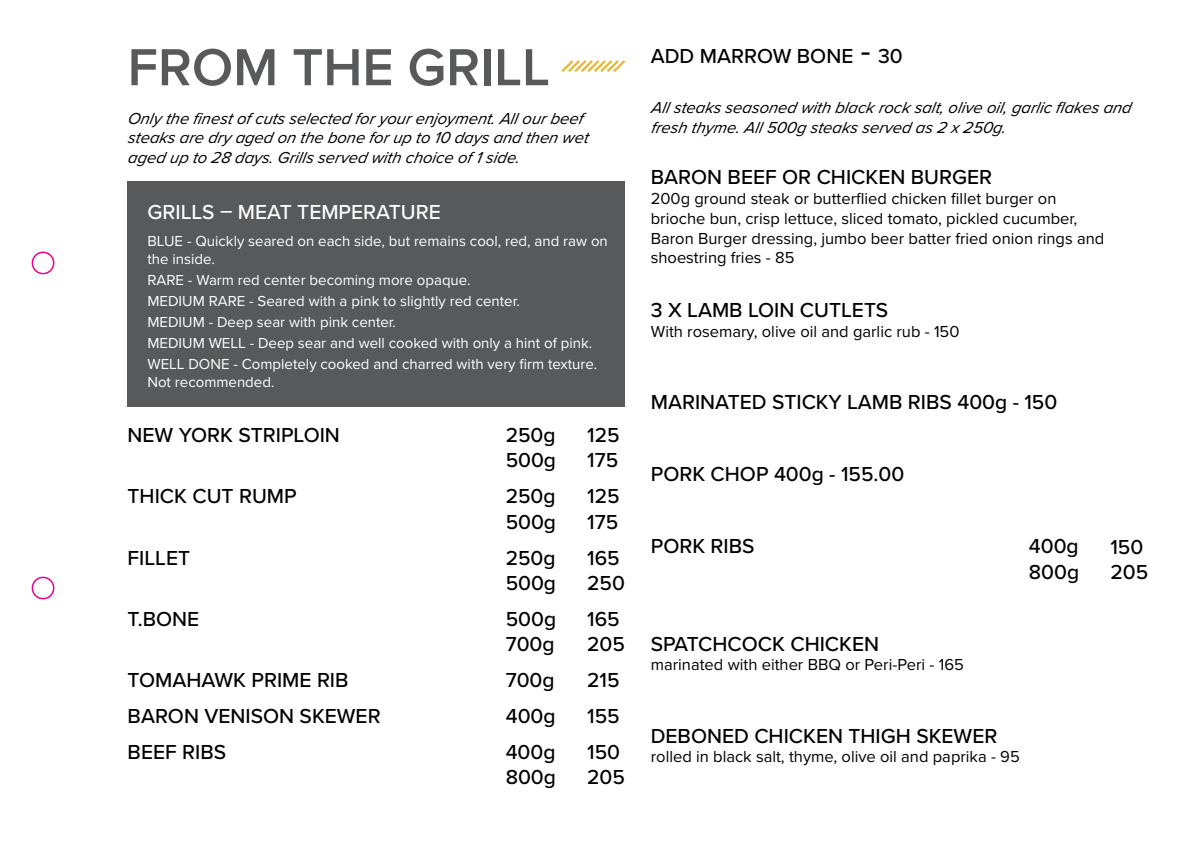
<style>
.page{position:relative;width:1191px;height:851px;background:#fff}
.page>*{position:absolute;margin:0;border:0;box-sizing:border-box;transform-origin:0 0}
.t1{font:600 54px "Proxima Nova";color:#58595b}
.t2{font:500 21px/25.2px "Proxima Nova";color:#000}
.t3{font:500 21px "Proxima Nova";color:#fff}
.t4{font:16.5px/19.8px "Proxima Nova";color:#000}
.t5{font:italic 16.5px/19.8px "Proxima Nova";color:#000}
.t6{font:15px/21px "Proxima Nova";color:#fff}
.s1{font-family:"Museo Sans 500";font-weight:400;font-size:27px}
</style>
<div class="page">
<div style="left:32px;top:576px;width:22px;height:23px;border:2px solid #ec008c;border-radius:50%"></div>
<div style="left:32px;top:251px;width:22px;height:23px;border:2px solid #ec008c;border-radius:50%"></div>
<div style="left:128px;top:182px;width:497px;height:225px;background:#58595b"></div>
<svg style="left:561px;top:60px;width:65px;height:12px"></svg>
<h1 class="t1" style="left:128px;top:35px;width:424px">FROM THE GRILL</h1>
<p class="t2" style="left:651px;top:44px;width:253px">ADD MARROW BONE <span class="s1">-</span> 30</p>
<p class="t5" style="left:128px;top:109px;width:466px">Only the finestof cuts selected foryourenjoyment.Allourbeef steaks are dry aged on the bone forup to 10 days and then wet aged up to 28 days.Grills served with choice of 1side.</p>
<p class="t5" style="left:651px;top:98px;width:485px">Allsteaks seasoned with black rock salt,olive oil,garlic flakes and fresh thyme.All500g steaks served as 2 x 250g.</p>
<p class="t3" style="left:147px;top:199px;width:295px">GRILLS – MEAT TEMPERATURE</p>
<p class="t6" style="left:147px;top:232px;width:462px;line-height:18px">BLUE - Quickly seared on each side, but remains cool, red, and raw on the inside.</p>
<p class="t6" style="left:147px;top:269px;width:451px">RARE - Warm red center becoming more opaque.<br>MEDIUM RARE - Seared with a pink to slightly red center.<br>MEDIUM - Deep sear with pink center.<br>MEDIUM WELL - Deep sear and well cooked with only a hint of pink.<br>WELL DONE - Completely cooked and charred with very firm texture.</p>
<p class="t6" style="left:147px;top:371px;width:128px">Not recommended.</p>
<p class="t2" style="left:651px;top:165px;width:343px">BARON BEEF OR CHICKEN BURGER</p>
<p class="t4" style="left:651px;top:189px;width:455px">200g ground steak or butterflied chicken fillet burger on brioche bun, crisp lettuce, sliced tomato, pickled cucumber, Baron Burger dressing, jumbo beer batter fried onion rings and shoestring fries - 85</p>
<p class="t2" style="left:651px;top:298px;width:239px">3 X LAMB LOIN CUTLETS</p>
<p class="t4" style="left:651px;top:322px;width:310px">With rosemary, olive oil and garlic rub - 150</p>
<p class="t2" style="left:128px;top:423px;width:214px">NEW YORK STRIPLOIN</p>
<p class="t2" style="left:505px;top:423px;width:52px">250g<br>500g</p>
<p class="t2" style="left:128px;top:484px;width:171px">THICK CUT RUMP</p>
<p class="t2" style="left:505px;top:484px;width:52px">250g<br>500g</p>
<p class="t2" style="left:128px;top:545px;width:64px">FILLET</p>
<p class="t2" style="left:505px;top:545px;width:52px">250g<br>500g</p>
<p class="t2" style="left:128px;top:606px;width:73px">T.BONE</p>
<p class="t2" style="left:505px;top:606px;width:52px">500g<br>700g</p>
<p class="t2" style="left:128px;top:667px;width:222px">TOMAHAWK PRIME RIB</p>
<p class="t2" style="left:506px;top:667px;width:50px">700g</p>
<p class="t2" style="left:128px;top:703px;width:254px">BARON VENISON SKEWER</p>
<p class="t2" style="left:506px;top:703px;width:51px">400g</p>
<p class="t2" style="left:128px;top:739px;width:100px">BEEF RIBS</p>
<p class="t2" style="left:505px;top:739px;width:52px">400g<br>800g</p>
<p class="t2" style="left:587px;top:423px;width:34px">125<br>175</p>
<p class="t2" style="left:587px;top:484px;width:34px">125<br>175</p>
<p class="t2" style="left:587px;top:545px;width:39px">165<br>250</p>
<p class="t2" style="left:587px;top:606px;width:39px">165<br>205</p>
<p class="t2" style="left:587px;top:662px;width:34px;line-height:36px;text-align:justify">215<br>155<br>150</p>
<p class="t2" style="left:587px;top:765px;width:39px">205</p>
<p class="t2" style="left:651px;top:390px;width:408px">MARINATED STICKY LAMB RIBS 400g - 150</p>
<p class="t2" style="left:651px;top:462px;width:255px">PORK CHOP 400g - 155.00</p>
<p class="t2" style="left:651px;top:534px;width:105px">PORK RIBS</p>
<p class="t2" style="left:1028px;top:534px;width:52px">400g<br>800g</p>
<p class="t2" style="left:651px;top:631px;width:230px">SPATCHCOCK CHICKEN</p>
<p class="t4" style="left:651px;top:655px;width:314px">marinated with either BBQ or Peri-Peri - 165</p>
<p class="t2" style="left:651px;top:723px;width:348px">DEBONED CHICKEN THIGH SKEWER</p>
<p class="t4" style="left:651px;top:747px;width:370px">rolled in black salt, thyme, olive oil and paprika - 95</p>
<p class="t2" style="left:1110px;top:534px;width:39px">150<br>205</p>
</div>
